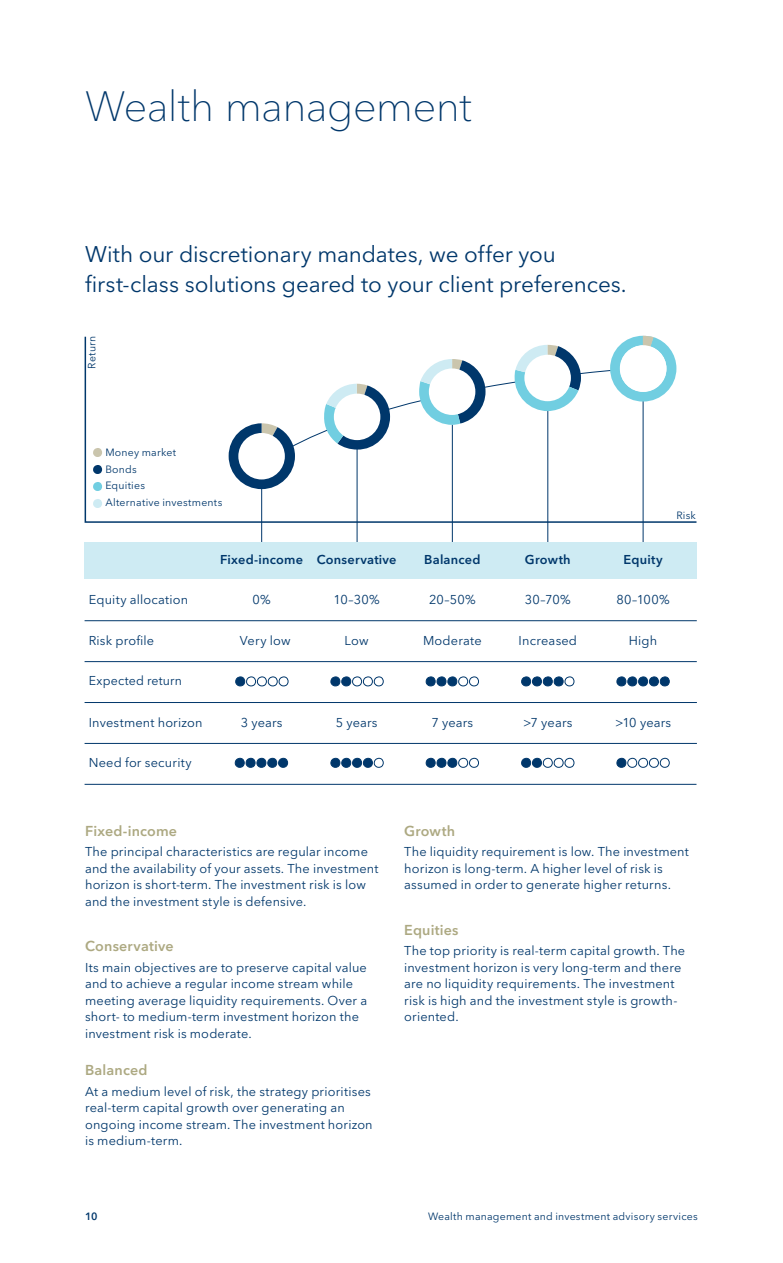
<style>
.page{position:relative;width:783px;height:1263px;background:#fff}
.page>*{position:absolute;margin:0;border:0;box-sizing:border-box;transform-origin:0 0}
.t1{font:100 42px "VP Next";letter-spacing:-.015em;color:#00376b}
.t2{font:22.5px/30px "VP Next";letter-spacing:-.005em;color:#00376b}
.t3{font:600 14.25px "VP Next";letter-spacing:.015em;color:#ada982}
.t4{font:12.75px/16.5px "VP Next";letter-spacing:.01em;color:#00376b}
.t5{font:600 12.75px "VP Next";letter-spacing:.015em;color:#00376b}
.t6{font:10.5px/16.8px "VP Next";letter-spacing:.02em;color:#00376b}
.t7{font:600 10.5px "VP Next";color:#00376b}
</style>
<div class="page">
<svg style="left:85px;top:523px;width:612px;height:139px"></svg>
<svg style="left:85px;top:336px;width:612px;height:187px"></svg>
<hr style="left:85px;top:743px;width:611px;height:1px;background:#00376b">
<hr style="left:85px;top:702px;width:611px;height:1px;background:#00376b">
<hr style="left:85px;top:784px;width:611px;height:1px;background:#00376b">
<svg style="left:228px;top:423px;width:67px;height:66px"></svg>
<div style="left:238px;top:433px;width:47px;height:46px;background:#fff;border-radius:50%"></div>
<svg style="left:323px;top:384px;width:67px;height:66px"></svg>
<div style="left:334px;top:394px;width:46px;height:46px;background:#fff;border-radius:50%"></div>
<svg style="left:419px;top:359px;width:66px;height:66px"></svg>
<div style="left:429px;top:368px;width:46px;height:47px;background:#fff;border-radius:50%"></div>
<svg style="left:514px;top:345px;width:67px;height:66px"></svg>
<div style="left:524px;top:355px;width:46px;height:46px;background:#fff;border-radius:50%"></div>
<div style="left:85px;top:542px;width:612px;height:36px;background:#ceebf3"></div>
<svg style="left:93px;top:448px;width:9px;height:9px"></svg>
<svg style="left:93px;top:465px;width:9px;height:9px"></svg>
<svg style="left:93px;top:482px;width:9px;height:9px"></svg>
<svg style="left:93px;top:499px;width:9px;height:9px"></svg>
<svg style="left:234px;top:757px;width:54px;height:11px"></svg>
<svg style="left:425px;top:676px;width:54px;height:11px"></svg>
<svg style="left:235px;top:676px;width:54px;height:11px"></svg>
<svg style="left:616px;top:757px;width:53px;height:11px"></svg>
<svg style="left:616px;top:676px;width:53px;height:11px"></svg>
<svg style="left:521px;top:757px;width:53px;height:11px"></svg>
<svg style="left:521px;top:676px;width:53px;height:11px"></svg>
<svg style="left:425px;top:757px;width:54px;height:11px"></svg>
<svg style="left:330px;top:757px;width:54px;height:11px"></svg>
<svg style="left:330px;top:676px;width:54px;height:11px"></svg>
<svg style="left:610px;top:336px;width:66px;height:66px"></svg>
<div style="left:619px;top:345px;width:47px;height:47px;background:#fff;border-radius:50%"></div>
<h1 class="t1" style="left:85px;top:81px;width:388px">Wealth management</h1>
<h2 class="t2" style="left:85px;top:239px;width:543px">With our discretionary mandates, we offer you first-class solutions geared to your client preferences.</h2>
<p class="t6" style="left:83px;top:369px;width:34px;rotate:-90deg">Return</p>
<p class="t6" style="left:105px;top:444px;width:118px">Money market<br>Bonds<br>Equities<br>Alternative investments</p>
<p class="t6" style="left:676px;top:507px;width:21px">Risk</p>
<p class="t5" style="left:220px;top:552px;width:178px">Fixed-income Conservative</p>
<p class="t5" style="left:424px;top:552px;width:58px">Balanced</p>
<p class="t5" style="left:524px;top:552px;width:47px">Growth</p>
<p class="t5" style="left:623px;top:552px;width:41px">Equity</p>
<p class="t4" style="left:89px;top:591px;width:101px">Equity allocation</p>
<p class="t4" style="left:252px;top:591px;width:20px">0%</p>
<p class="t4" style="left:333px;top:591px;width:48px">10–30%</p>
<p class="t4" style="left:429px;top:591px;width:48px">20–50%</p>
<p class="t4" style="left:524px;top:591px;width:47px">30–70%</p>
<p class="t4" style="left:616px;top:591px;width:55px">80–100%</p>
<p class="t4" style="left:89px;top:632px;width:67px">Risk profile</p>
<p class="t4" style="left:240px;top:632px;width:52px">Very low</p>
<p class="t4" style="left:628px;top:632px;width:30px">High</p>
<p class="t4" style="left:344px;top:632px;width:26px">Low</p>
<p class="t4" style="left:423px;top:632px;width:60px">Moderate</p>
<p class="t4" style="left:518px;top:632px;width:60px">Increased</p>
<p class="t4" style="left:89px;top:673px;width:95px">Expected return</p>
<p class="t4" style="left:89px;top:714px;width:115px">Investment horizon</p>
<p class="t4" style="left:241px;top:714px;width:43px">3 years</p>
<p class="t4" style="left:615px;top:714px;width:58px">&gt;10 years</p>
<p class="t4" style="left:335px;top:714px;width:43px">5 years</p>
<p class="t4" style="left:431px;top:714px;width:43px">7 years</p>
<p class="t4" style="left:523px;top:714px;width:51px">&gt;7 years</p>
<p class="t4" style="left:89px;top:754px;width:104px">Need for security</p>
<p class="t3" style="left:85px;top:822px;width:93px">Fixed-income</p>
<p class="t4" style="left:85px;top:844px;width:295px">The principal characteristics are regular income and the availability of your assets. The investment horizon is short-term. The investment risk is low and the investment style is defensive.</p>
<p class="t3" style="left:85px;top:938px;width:90px">Conservative</p>
<p class="t4" style="left:85px;top:959px;width:283px">Its main objectives are to preserve capital value and to achieve a regular income stream while meeting average liquidity requirements. Over a short- to medium-term investment horizon the investment risk is moderate.</p>
<p class="t3" style="left:85px;top:1061px;width:64px">Balanced</p>
<p class="t4" style="left:85px;top:1083px;width:289px">At a medium level of risk, the strategy prioritises real-term capital growth over generating an ongoing income stream. The investment horizon is medium-term.</p>
<p class="t3" style="left:404px;top:822px;width:52px">Growth</p>
<p class="t4" style="left:404px;top:844px;width:286px">The liquidity requirement is low. The investment horizon is long-term. A higher level of risk is assumed in order to generate higher returns.</p>
<p class="t3" style="left:404px;top:921px;width:56px">Equities</p>
<p class="t4" style="left:404px;top:943px;width:282px">The top priority is real-term capital growth. The investment horizon is very long-term and there are no liquidity requirements. The investment risk is high and the investment style is growth&shy;oriented.</p>
<p class="t7" style="left:85px;top:1210px;width:14px">10</p>
<p class="t6" style="left:428px;top:1208px;width:271px">Wealth management and investment advisory services</p>
</div>
